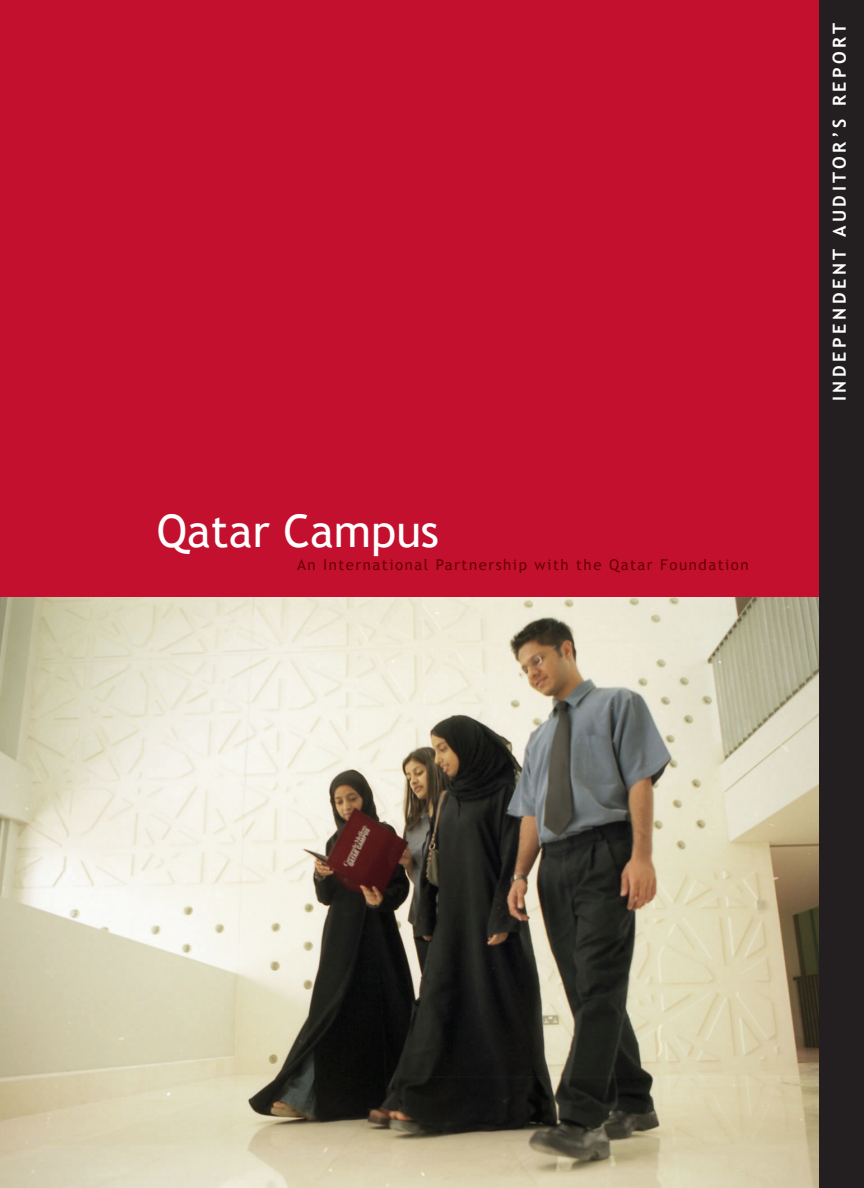
<style>
.page{position:relative;width:864px;height:1188px;background:#c3102f}
.page>*{position:absolute;margin:0;border:0;box-sizing:border-box;transform-origin:0 0}
.t1{font:45px "Trebuchet MS";color:#fff}
.t2{font:700 18px "Trebuchet MS";letter-spacing:.2em;color:#fff}
.t3{font:15px "Trebuchet MS";letter-spacing:.1em;color:#6b0000}
</style>
<div class="page">
<img style="left:0;top:597px;width:819px;height:591px">
<div style="left:819px;top:0;width:45px;height:1188px;background:#231f20"></div>
<h1 class="t1" style="left:157px;top:505px;width:284px">Qatar Campus</h1>
<p class="t3" style="left:297px;top:555px;width:453px">An International Partnership with the Qatar Foundation</p>
<p class="t2" style="left:828px;top:401px;width:380px;rotate:-90deg">INDEPENDENT AUDITOR’S REPORT</p>
</div>
